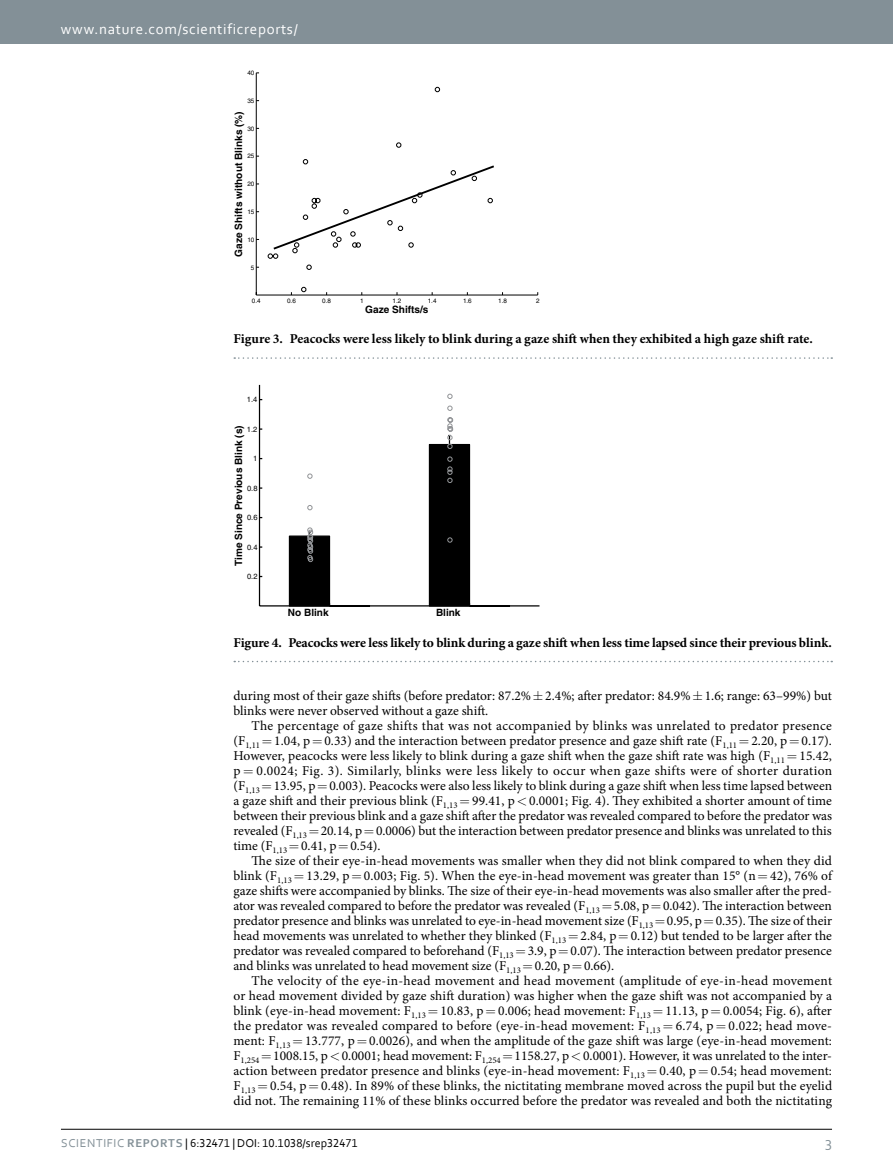
<style>
.page{position:relative;width:893px;height:1174px;background:#fff}
.page>*{position:absolute;margin:0;border:0;box-sizing:border-box;transform-origin:0 0}
.t1{font:15px "Corbel";letter-spacing:.045em;color:#fff}
.t2{font:15px "Corbel";color:#839097}
.t3{font:13.5px/15px "Minion Pro";color:#000;text-align:justify}
.t4{font:700 13.5px "Minion Pro";letter-spacing:-.005em;color:#000}
.t5{font:12px "Corbel";color:#000}
.t6{font:700 10.05px "Helvetica";color:#000}
.t7{font:7.5px "Helvetica";color:#000}
.t8{font:6.3px "Helvetica";color:#000}
.s1{color:#839097}
.s2{font-weight:700;color:#839097}
</style>
<div class="page">
<div style="left:0;top:0;width:893px;height:43px;background:#839097"></div>
<hr style="left:61px;top:1129px;width:771px;height:1px;background:#000">
<hr style="left:256px;top:73px;width:1px;height:222px;background:#000">
<hr style="left:256px;top:295px;width:282px;height:1px;background:#000">
<svg style="left:396px;top:143px;width:5px;height:4px"></svg>
<svg style="left:307px;top:265px;width:4px;height:5px"></svg>
<svg style="left:435px;top:87px;width:5px;height:5px"></svg>
<svg style="left:301px;top:287px;width:5px;height:5px"></svg>
<svg style="left:268px;top:159px;width:226px;height:99px"></svg>
<svg style="left:234px;top:357px;width:595px;height:2px"></svg>
<hr style="left:259px;top:385px;width:1px;height:221px;background:#000">
<hr style="left:259px;top:605px;width:280px;height:1px;background:#000">
<div style="left:289px;top:535px;width:41px;height:71px;background:#000"></div>
<div style="left:429px;top:444px;width:41px;height:162px;background:#000"></div>
<svg style="left:447px;top:394px;width:5px;height:5px"></svg>
<svg style="left:447px;top:406px;width:5px;height:5px"></svg>
<svg style="left:447px;top:417px;width:6px;height:66px"></svg>
<svg style="left:447px;top:537px;width:5px;height:5px"></svg>
<svg style="left:307px;top:473px;width:5px;height:5px"></svg>
<svg style="left:307px;top:505px;width:5px;height:5px"></svg>
<svg style="left:307px;top:527px;width:6px;height:35px"></svg>
<svg style="left:234px;top:661px;width:595px;height:1px"></svg>
<p class="t1" style="left:61px;top:19px;width:238px">www.nature.com/scientificreports/</p>
<p class="t8" style="left:247px;top:69px;width:9px">40</p>
<p class="t8" style="left:247px;top:97px;width:9px">35</p>
<p class="t6" style="left:232px;top:256px;width:147px;rotate:-90deg">Gaze Shifts without Blinks (%)</p>
<p class="t8" style="left:247px;top:125px;width:9px">30</p>
<p class="t8" style="left:247px;top:153px;width:9px">25</p>
<p class="t8" style="left:247px;top:180px;width:9px">20</p>
<p class="t8" style="left:247px;top:208px;width:9px">15</p>
<p class="t8" style="left:247px;top:236px;width:9px">10</p>
<p class="t8" style="left:251px;top:264px;width:5px">5</p>
<p class="t8" style="left:252px;top:297px;width:10px">0.4</p>
<p class="t8" style="left:287px;top:297px;width:10px">0.6</p>
<p class="t8" style="left:322px;top:297px;width:10px">0.8</p>
<p class="t8" style="left:360px;top:297px;width:5px">1</p>
<p class="t8" style="left:393px;top:297px;width:10px">1.2</p>
<p class="t8" style="left:428px;top:297px;width:10px">1.4</p>
<p class="t8" style="left:463px;top:297px;width:10px">1.6</p>
<p class="t8" style="left:498px;top:297px;width:10px">1.8</p>
<p class="t8" style="left:536px;top:297px;width:5px">2</p>
<p class="t6" style="left:365px;top:303px;width:65px">Gaze Shifts/s</p>
<p class="t4" style="left:233px;top:329px;width:581px">Figure 3. Peacocks were less likely to blink during a gaze shift when they exhibited a high gaze shift rate.</p>
<p class="t7" style="left:247px;top:395px;width:12px">1.4</p>
<p class="t6" style="left:232px;top:566px;width:142px;rotate:-90deg">Time Since Previous Blink (s)</p>
<p class="t7" style="left:247px;top:425px;width:12px">1.2</p>
<p class="t7" style="left:253px;top:454px;width:6px">1</p>
<p class="t7" style="left:247px;top:484px;width:12px">0.8</p>
<p class="t7" style="left:247px;top:513px;width:12px">0.6</p>
<p class="t7" style="left:247px;top:543px;width:12px">0.4</p>
<p class="t7" style="left:247px;top:572px;width:12px">0.2</p>
<p class="t6" style="left:288px;top:607px;width:42px">No Blink</p>
<p class="t6" style="left:436px;top:607px;width:26px">Blink</p>
<p class="t4" style="left:233px;top:632px;width:600px">Figure 4. Peacocks were less likely to blink during a gaze shift when less time lapsed since their previous blink.</p>
<p class="t3" style="left:233px;top:688px;width:600px">during most of their gaze shifts (before predator: 87.2% 2.4%; after predator: 84.9% 1.6; range: 63–99%) but blinks were never observed without a gaze shift.</p>
<p class="t3" style="left:233px;top:718px;width:600px;text-indent:18px">The percentage of gaze shifts that was not accompanied by blinks was unrelated to predator presence (F<sub>1,11</sub> 1.04, p 0.33) and the interaction between predator presence and gaze shift rate (F<sub>1,11</sub> 2.20, p 0.17).<br>However, peacocks were less likely to blink during a gaze shift when the gaze shift rate was high (F<sub>1,11</sub> 15.42, p 0.0024; Fig. 3). Similarly, blinks were less likely to occur when gaze shifts were of shorter duration (F<sub>1,13</sub> 13.95, p 0.003). Peacocks were also less likely to blink during a gaze shift when less time lapsed between a gaze shift and their previous blink (F<sub>1,13</sub> 99.41, p 0.0001; Fig. 4). They exhibited a shorter amount of time between their previous blink and a gaze shift after the predator was revealed compared to before the predator was revealed (F<sub>1,13</sub> 20.14, p 0.0006) but the interaction between predator presence and blinks was unrelated to this time (F<sub>1,13</sub> 0.41, p 0.54).</p>
<p class="t3" style="left:233px;top:853px;width:600px;text-indent:18px">The size of their eye-in-head movements was smaller when they did not blink compared to when they did blink (F<sub>1,13</sub> 13.29, p 0.003; Fig. 5). When the eye-in-head movement was greater than 15° (n 42), 76% of gaze shifts were accompanied by blinks. The size of their eye-in-head movements was also smaller after the pred&shy;ator was revealed compared to before the predator was revealed (F<sub>1,13</sub> 5.08, p 0.042). The interaction between predator presence and blinks was unrelated to eye-in-head movement size (F<sub>1,13</sub> 0.95, p 0.35). The size of their head movements was unrelated to whether they blinked (F<sub>1,13</sub> 2.84, p 0.12) but tended to be larger after the predator was revealed compared to beforehand (F<sub>1,13</sub> 3.9, p 0.07). The interaction between predator presence and blinks was unrelated to head movement size (F<sub>1,13</sub> 0.20, p 0.66).</p>
<p class="t3" style="left:233px;top:973px;width:600px;text-indent:18px">The velocity of the eye-in-head movement and head movement (amplitude of eye-in-head movement or head movement divided by gaze shift duration) was higher when the gaze shift was not accompanied by a blink (eye-in-head movement: F<sub>1,13</sub> 10.83, p 0.006; head movement: F<sub>1,13</sub> 11.13, p 0.0054; Fig. 6), after the predator was revealed compared to before (eye-in-head movement: F<sub>1,13</sub> 6.74, p 0.022; head move&shy;ment: F<sub>1,13</sub> 13.777, p 0.0026), and when the amplitude of the gaze shift was large (eye-in-head movement:<br>F<sub>1,254</sub> 1008.15, p 0.0001; head movement: F<sub>1,254</sub> 1158.27, p 0.0001). However, it was unrelated to the inter&shy;action between predator presence and blinks (eye-in-head movement: F<sub>1,13</sub> 0.40, p 0.54; head movement:<br>F<sub>1,13</sub> 0.54, p 0.48). In 89% of these blinks, the nictitating membrane moved across the pupil but the eyelid did not. The remaining 11% of these blinks occurred before the predator was revealed and both the nictitating</p>
<p class="t5" style="left:61px;top:1135px;width:298px"><span class="s1">Scientific</span> <span class="s2">REPORTS</span> | 6:32471 | DOI: 10.1038/srep32471</p>
<p class="t2" style="left:825px;top:1132px;width:8px">3</p>
</div>
